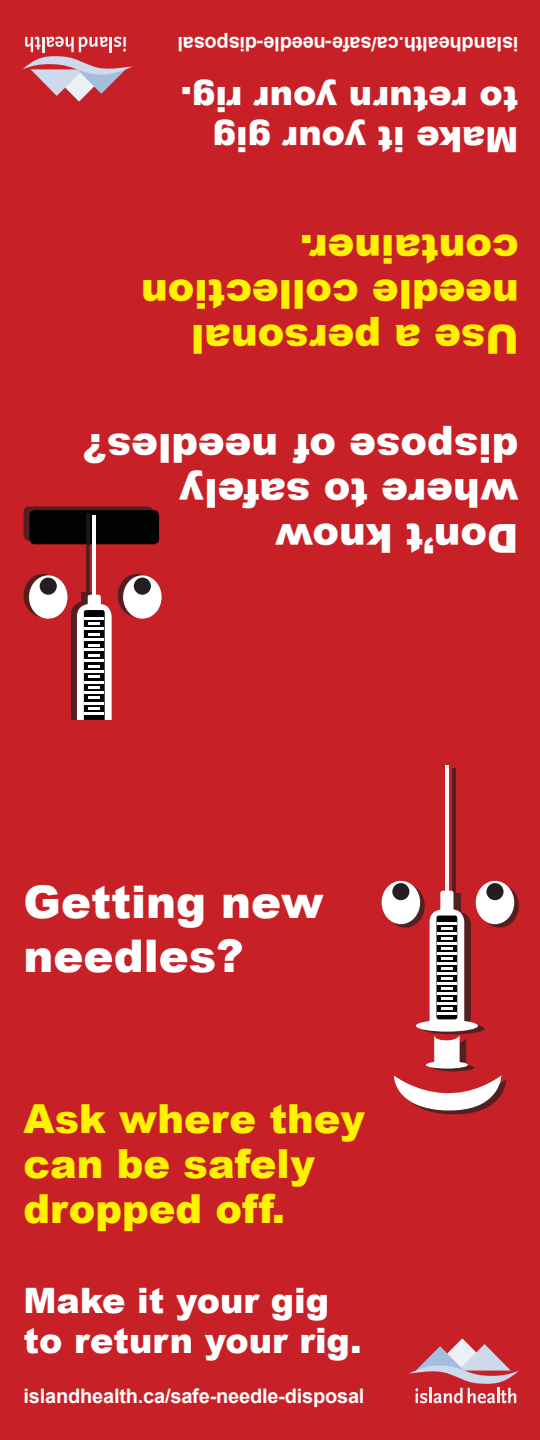
<style>
.page{position:relative;width:540px;height:1440px;background:#c72026}
.page>*{position:absolute;margin:0;border:0;box-sizing:border-box;transform-origin:0 0}
.t1{font:900 45px "Arial";color:#fff}
.t2{font:900 40px/45px "Arial";color:#fff200}
.t3{font:900 40px/45px "Arial";color:#fff}
.t4{font:900 35px/40px "Arial";color:#fff}
.t5{font:700 20px "Arial";letter-spacing:-.01em;color:#fff}
</style>
<div class="page">
<svg style="left:386px;top:884px;width:39px;height:44px"></svg>
<div style="left:382px;top:881px;width:38px;height:43px;background:#fff;border-radius:50%"></div>
<div style="left:392px;top:883px;width:17px;height:17px;background:#231f20;border-radius:50%"></div>
<svg style="left:480px;top:884px;width:39px;height:44px"></svg>
<div style="left:476px;top:881px;width:38px;height:43px;background:#fff;border-radius:50%"></div>
<div style="left:486px;top:883px;width:18px;height:17px;background:#231f20;border-radius:50%"></div>
<svg style="left:394px;top:1075px;width:112px;height:40px"></svg>
<hr style="left:452px;top:768px;width:3px;height:125px;background:#231f20">
<svg style="left:436px;top:912px;width:35px;height:116px"></svg>
<svg style="left:423px;top:1023px;width:62px;height:11px"></svg>
<svg style="left:433px;top:1064px;width:41px;height:7px"></svg>
<hr style="left:445px;top:765px;width:4px;height:126px;background:#fff">
<svg style="left:430px;top:891px;width:34px;height:130px;background:#ada0a1"></svg>
<hr style="left:437px;top:1012px;width:20px;height:2px;background:#fff">
<div style="left:416px;top:1020px;width:62px;height:12px;background:#fff;border-radius:50%"></div>
<svg style="left:434px;top:1035px;width:32px;height:28px"></svg>
<div style="left:426px;top:1061px;width:42px;height:8px;background:#fff;border-radius:50%"></div>
<svg style="left:24px;top:574px;width:38px;height:43px"></svg>
<div style="left:29px;top:575px;width:39px;height:44px;background:#fff;border-radius:50%"></div>
<div style="left:40px;top:578px;width:17px;height:17px;background:#231f20;border-radius:50%"></div>
<svg style="left:118px;top:574px;width:38px;height:43px"></svg>
<div style="left:123px;top:575px;width:39px;height:44px;background:#fff;border-radius:50%"></div>
<div style="left:134px;top:578px;width:17px;height:17px;background:#231f20;border-radius:50%"></div>
<div style="left:24px;top:506px;width:129px;height:35px;background:#541f21;border-radius:5px"></div>
<div style="left:29px;top:510px;width:130px;height:34px;background:#020304;border-radius:5px"></div>
<hr style="left:87px;top:513px;width:3px;height:79px;background:#231f20">
<svg style="left:82px;top:592px;width:11px;height:3px"></svg>
<svg style="left:71px;top:602px;width:35px;height:128px"></svg>
<hr style="left:93px;top:516px;width:3px;height:79px;background:#fff">
<svg style="left:77px;top:595px;width:35px;height:125px;background:#a89fa0"></svg>
<hr style="left:84px;top:712px;width:20px;height:3px;background:#fff">
<svg style="left:409px;top:1338px;width:110px;height:65px"></svg>
<div style="left:22px;top:720px;width:189px;height:58px;background:#c72026"></div>
<svg style="left:22px;top:37px;width:111px;height:65px"></svg>
<p class="t5" style="left:518px;top:58px;width:342px;rotate:-180deg">islandhealth.ca/safe-needle-disposal</p>
<p class="t4" style="left:518px;top:160px;width:340px;rotate:-180deg">Make it your gig to return your rig.</p>
<p class="t2" style="left:519px;top:363px;width:379px;rotate:-180deg">Use a personal needle collection container.</p>
<p class="t3" style="left:518px;top:562px;width:437px;rotate:-180deg">Don’t know<br>where to safely dispose of needles?</p>
<p class="t1" style="left:24px;top:869px;width:301px">Getting new</p>
<p class="t1" style="left:24px;top:923px;width:222px">needles?</p>
<p class="t2" style="left:24px;top:1095px;width:343px">Ask where they can be safely dropped off.</p>
<p class="t4" style="left:24px;top:1280px;width:340px">Make it your gig to return your rig.</p>
<p class="t5" style="left:24px;top:1382px;width:342px">islandhealth.ca/safe-needle-disposal</p>
</div>
